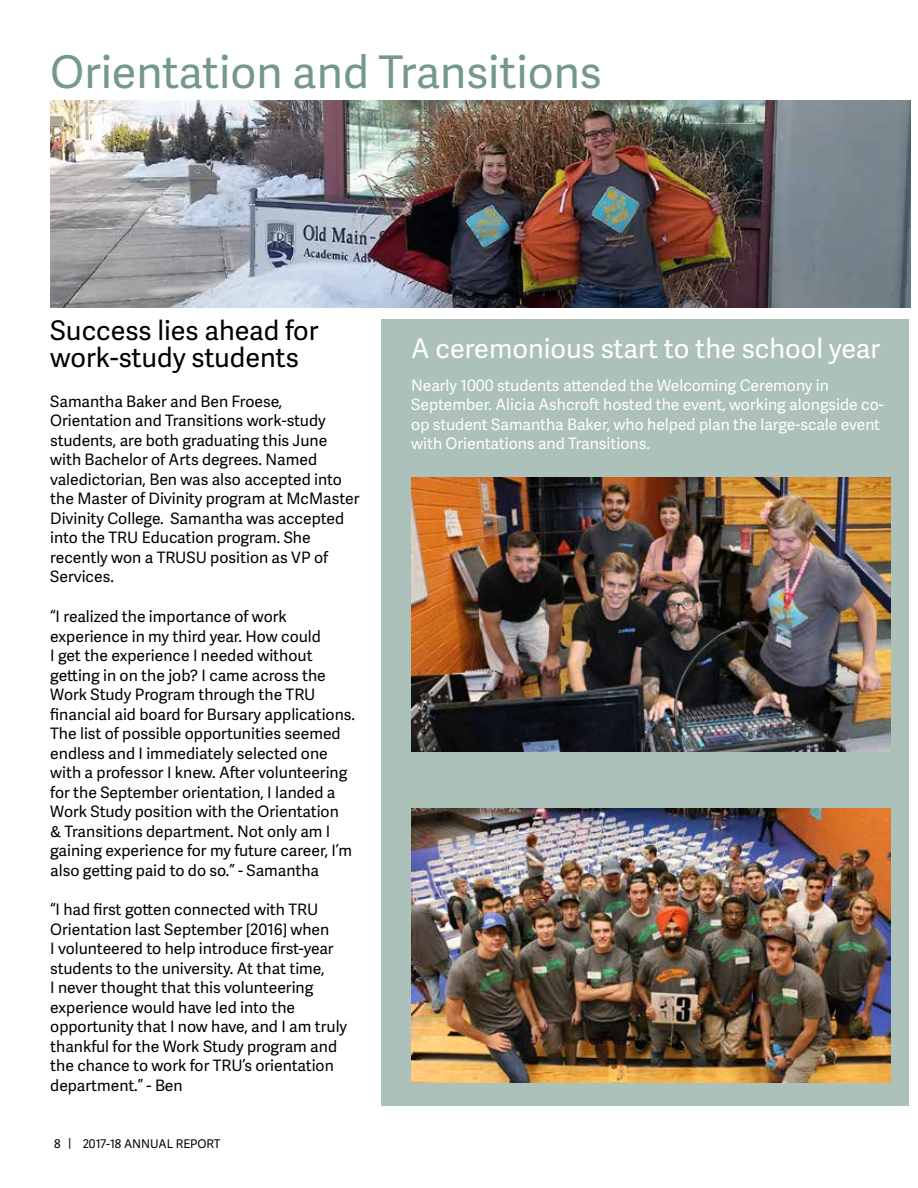
<style>
.page{position:relative;width:918px;height:1188px;background:#fff}
.page>*{position:absolute;margin:0;border:0;box-sizing:border-box;transform-origin:0 0}
.t1{font:45px "Adelle Sans";color:#75988d}
.t2{font:27px/27px "Adelle Sans";color:#000}
.t3{font:27px "Adelle Sans";color:#fff}
.t4{font:15.75px/19.5px "Adelle Sans";color:#000}
.t5{font:15.75px/19.5px "Adelle Sans";color:#fff}
.t6{font:12px "Adelle Sans";color:#000}
</style>
<div class="page">
<div style="left:381px;top:320px;width:528px;height:786px;background:#acc1ba"></div>
<img style="left:411px;top:809px;width:480px;height:274px">
<img style="left:411px;top:477px;width:480px;height:275px">
<img style="left:50px;top:101px;width:860px;height:206px">
<h1 class="t1" style="left:50px;top:40px;width:553px">Orientation and Transitions</h1>
<h2 class="t2" style="left:50px;top:316px;width:270px">Success lies ahead for work-study students</h2>
<p class="t4" style="left:50px;top:391px;width:311px">Samantha Baker and Ben Froese, Orientation and Transitions work-study students, are both graduating this June with Bachelor of Arts degrees. Named valedictorian, Ben was also accepted into the Master of Divinity program at McMaster Divinity College. Samantha was accepted into the TRU Education program. She recently won a TRUSU position as VP of Services.</p>
<p class="t4" style="left:50px;top:606px;width:306px">“I realized the importance of work experience in my third year. How could<br>I get the experience I needed without getting in on the job? I came across the Work Study Program through the TRU financial aid board for Bursary applications.<br>The list of possible opportunities seemed endless and I immediately selected one with a professor I knew. After volunteering for the September orientation, I landed a Work Study position with the Orientation<br>&amp; Transitions department. Not only am I gaining experience for my future career, I’m also getting paid to do so.” - Samantha</p>
<p class="t4" style="left:50px;top:899px;width:298px">“I had first gotten connected with TRU Orientation last September [2016] when<br>I volunteered to help introduce first-year students to the university. At that time,<br>I never thought that this volunteering experience would have led into the opportunity that I now have, and I am truly thankful for the Work Study program and the chance to work for TRU’s orientation department.” - Ben</p>
<p class="t6" style="left:54px;top:1135px;width:170px">8 | 2016 17 ANNUAL REPORT</p>
<p class="t6" style="left:83px;top:1135px;width:139px">2017-18 ANNUAL REPORT</p>
<h2 class="t3" style="left:411px;top:329px;width:470px">A ceremonious start to the school year</h2>
<p class="t5" style="left:411px;top:375px;width:474px">Nearly 1000 students attended the Welcoming Ceremony in September. Alicia Ashcroft hosted the event, working alongside co&shy;op student Samantha Baker, who helped plan the large-scale event with Orientations and Transitions.</p>
</div>
